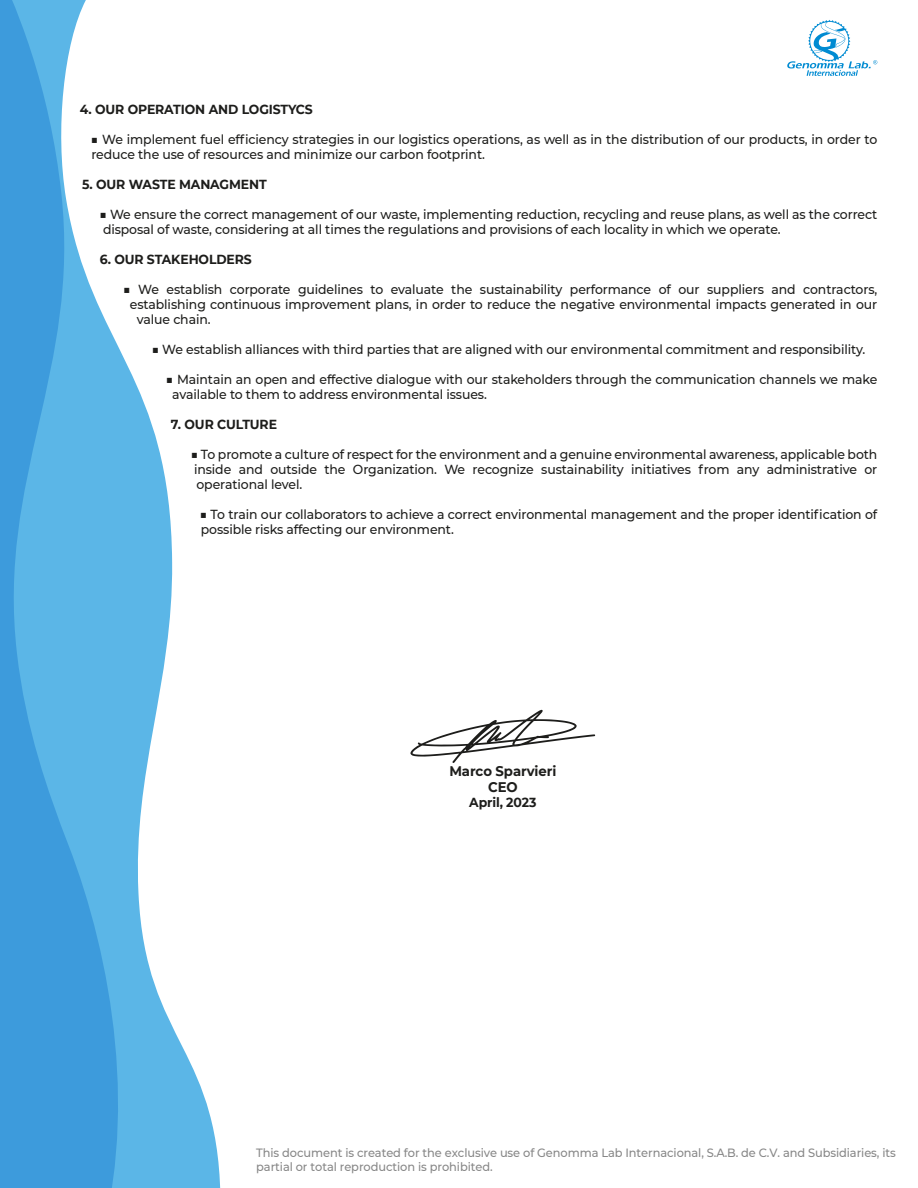
<style>
.page{position:relative;width:918px;height:1188px;background:#fff}
.page>*{position:absolute;margin:0;border:0;box-sizing:border-box;transform-origin:0 0}
.t1{font:700 13.95px/15.9px "Montserrat";letter-spacing:-.005em;color:#1e1e1c;text-align:center;scale:.95 1}
.t2{font:500 13.05px/15px "Montserrat";letter-spacing:-.01em;color:#1d1d1b;scale:.95 1}
.t3{font:700 13.05px "Montserrat";letter-spacing:-.01em;color:#1d1d1b;scale:.95 1}
.t4{font:500 12px/13.6px "Montserrat";letter-spacing:-.005em;color:#878787;scale:.95 1}
</style>
<div class="page">
<svg style="left:118px;top:346px;width:103px;height:842px"></svg>
<svg style="left:0;top:0;width:118px;height:1188px;background:#5db0e4"></svg>
<svg style="left:787px;top:20px;width:90px;height:56px"></svg>
<svg style="left:410px;top:710px;width:185px;height:53px"></svg>
<p class="t3" style="left:80px;top:100px;width:247px">4. OUR OPERATION AND LOGISTYCS</p>
<p class="t2" style="left:91px;top:132px;width:829px">■ We implement fuel efficiency strategies in our logistics operations, as well as in the distribution of our products, in order to reduce the use of resources and minimize our carbon footprint.</p>
<p class="t3" style="left:82px;top:175px;width:196px">5. OUR WASTE MANAGMENT</p>
<p class="t2" style="left:100px;top:207px;width:820px">■ We ensure the correct management of our waste, implementing reduction, recycling and reuse plans, as well as the correct disposal of waste, considering at all times the regulations and provisions of each locality in which we operate.</p>
<p class="t3" style="left:100px;top:250px;width:162px">6. OUR STAKEHOLDERS</p>
<p class="t2" style="left:123px;top:282px;width:795px">■ We establish corporate guidelines to evaluate the sustainability performance of our suppliers and contractors,</p>
<p class="t2" style="left:130px;top:297px;width:788px">establishing continuous improvement plans, in order to reduce the negative environmental impacts generated in our</p>
<p class="t2" style="left:137px;top:312px;width:79px">value chain.</p>
<p class="t2" style="left:152px;top:342px;width:753px">■ We establish alliances with third parties that are aligned with our environmental commitment and responsibility.</p>
<p class="t2" style="left:172px;top:372px;width:744px;text-indent:-6px">■ Maintain an open and effective dialogue with our stakeholders through the communication channels we make available to them to address environmental issues.</p>
<p class="t3" style="left:171px;top:415px;width:113px">7. OUR CULTURE</p>
<p class="t2" style="left:191px;top:447px;width:724px;text-align:justify">■ To promote a culture of respect for the environment and a genuine environmental awareness, applicable both inside and outside the Organization. We recognize sustainability initiatives from any administrative or operational level.</p>
<p class="t2" style="left:200px;top:507px;width:715px">■ To train our collaborators to achieve a correct environmental management and the proper identification of possible risks affecting our environment.</p>
<p class="t1" style="left:449px;top:763px;width:114px">Marco Sparvieri<br>CEO</p>
<p class="t3" style="left:469px;top:793px;width:72px">April, 2023</p>
<p class="t4" style="left:256px;top:1145px;width:675px">This document is created for the exclusive use of Genomma Lab Internacional, S.A.B. de C.V. and Subsidiaries, its partial or total reproduction is prohibited.</p>
</div>
